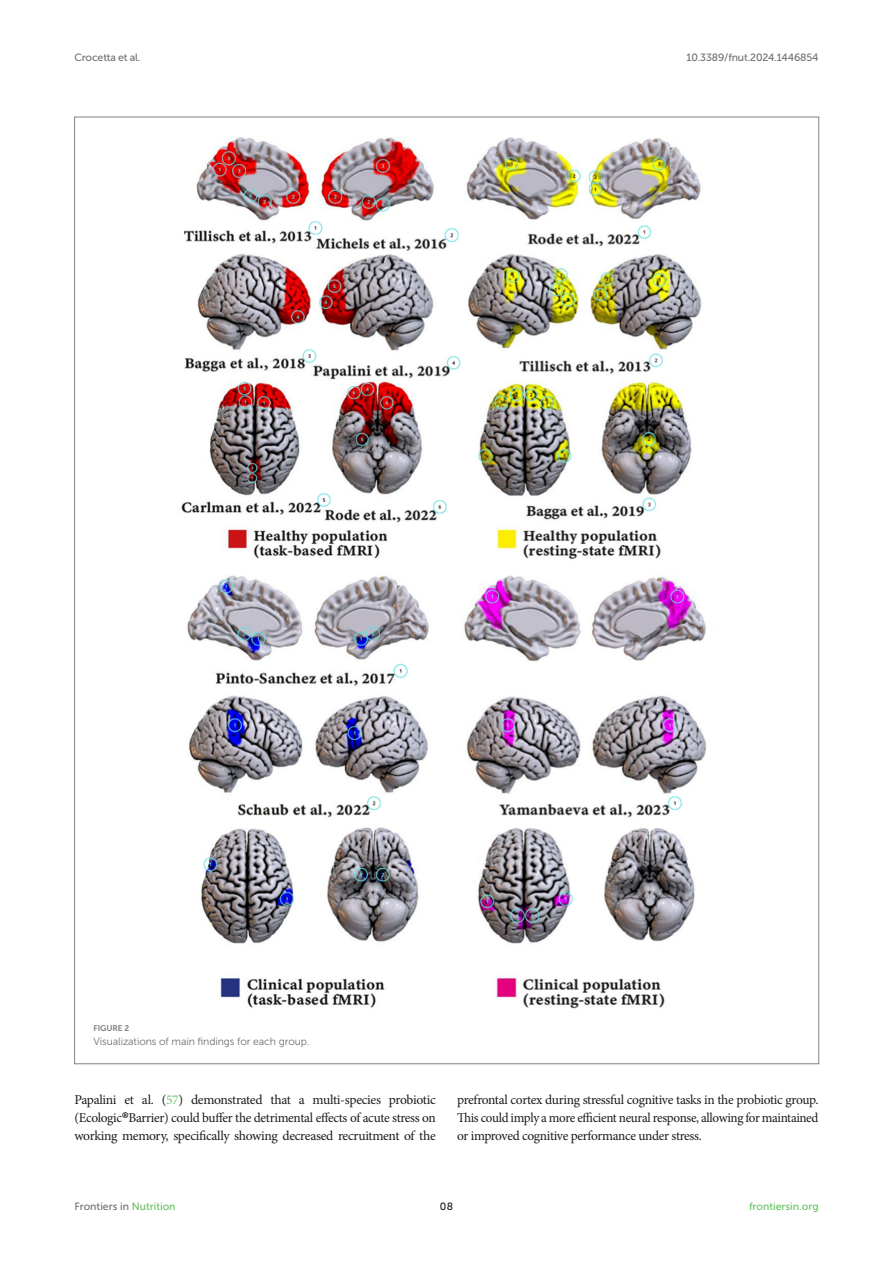
<style>
.page{position:relative;width:893px;height:1263px;background:#fff}
.page>*{position:absolute;margin:0;border:0;box-sizing:border-box;transform-origin:0 0}
.TEXT{font:13.5px/18px "Minion Pro";letter-spacing:-.025em;color:#1b1c1b;text-align:justify}
.t1{font:10.5px "Museo Sans 500";letter-spacing:-.015em;color:#706f70}
.FIG_LEG{font:10.5px "Museo Sans 300";letter-spacing:-.01em;color:#706f70}
.t2{font:10.5px "Museo Sans 500";color:#65c161}
.t3{font:10.5px "Museo Sans 500";color:#1b1c1b}
.FIG_HD{font:8.25px "Museo Sans 700";letter-spacing:-.01em;color:#7e7f7f}
.s1{color:#65c161}
.s2{font-size:22.5px;color:#000}
</style>
<div class="page">
<img style="left:181px;top:137px;width:526px;height:872px">
<p class="t1" style="left:74px;top:51px;width:68px">Crocetta et al.</p>
<p class="t1" style="left:686px;top:51px;width:134px">10.3389/fnut.2024.1446854</p>
<p class="FIG_HD" style="left:94px;top:1024px;width:37px">FIGURE 2</p>
<p class="FIG_LEG" style="left:94px;top:1035px;width:217px">Visualizations of main findings for each group.</p>
<p class="TEXT" style="left:74px;top:1091px;width:363px">Papalini et al. (<span class="s1">57</span>) demonstrated that a multi-species probiotic (Ecologic<span class="s2">®</span>Barrier) could buffer the detrimental effects of acute stress on working memory, specifically showing decreased recruitment of the</p>
<p class="TEXT" style="left:457px;top:1091px;width:363px">prefrontal cortex during stressful cognitive tasks in the probiotic group.<br>This could imply a more efficient neural response, allowing for maintained or improved cognitive performance under stress.</p>
<p class="t1" style="left:74px;top:1200px;width:103px">Frontiers in <span class="s1">Nutrition</span></p>
<p class="t3" style="left:440px;top:1200px;width:15px">08</p>
<p class="t2" style="left:749px;top:1200px;width:71px">frontiersin.org</p>
</div>
